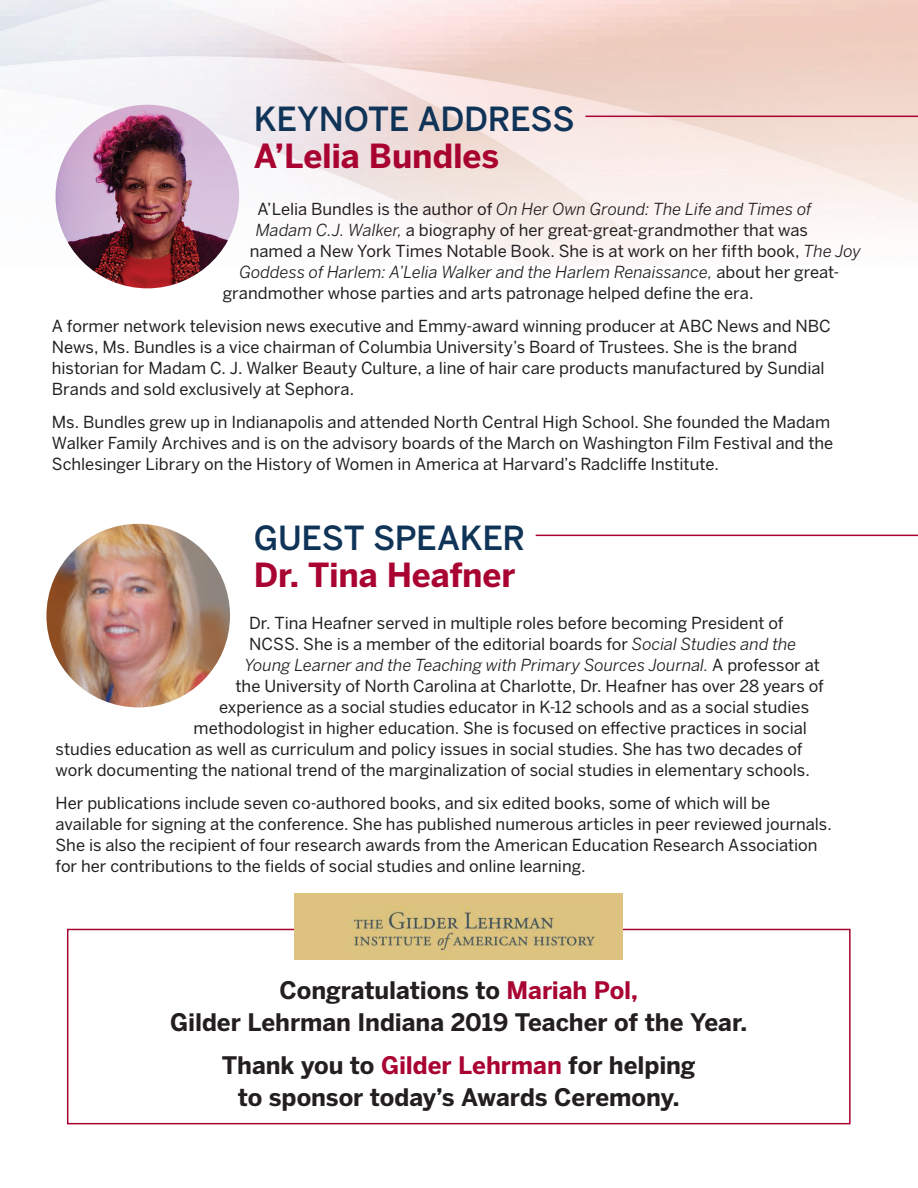
<style>
.page{position:relative;width:918px;height:1188px;background:#fff}
.page>*{position:absolute;margin:0;border:0;box-sizing:border-box;transform-origin:0 0}
.t1{font:700 33px "Benton Sans";letter-spacing:-.005em;color:#a90332}
.t2{font:500 33px "Benton Sans";letter-spacing:-.01em;color:#103458}
.t3{font:700 24px/31.5px "Benton Sans";letter-spacing:-.005em;color:#231f20;text-align:center}
.t4{font:16.5px/21px "Benton Sans";color:#231f20}
.t5{font:italic 16.5px "Benton Sans";color:#231f20}
.s1{font-style:normal}
.s2{font-style:italic}
.s3{color:#a90332}
</style>
<div class="page">
<img style="left:0;top:0;width:918px;height:266px">
<img style="left:56px;top:105px;width:183px;height:183px;border-radius:92px">
<img style="left:46px;top:524px;width:184px;height:183px;border-radius:92px">
<hr style="left:536px;top:535px;width:382px;height:1px;background:#a90332">
<hr style="left:585px;top:116px;width:333px;height:1px;background:#a90332">
<div style="left:67px;top:929px;width:784px;height:195px;border:2px solid #a90332"></div>
<div style="left:295px;top:893px;width:328px;height:66px;background:#ddc37f"></div>
<img style="left:351px;top:906px;width:245px;height:50px">
<h1 class="t2" style="left:254px;top:98px;width:322px">KEYNOTE ADDRESS</h1>
<h1 class="t1" style="left:254px;top:135px;width:247px">A’Lelia Bundles</h1>
<p class="t5" style="left:257px;top:200px;width:556px"><span class="s1">A’Lelia Bundles is the author of</span> On Her Own Ground: The Life and Times of</p>
<p class="t4" style="left:256px;top:220px;width:554px"><span class="s2">Madam C.J. Walker,</span> a biography of her great-great-grandmother that was</p>
<p class="t4" style="left:250px;top:241px;width:613px">named a New York Times Notable Book. She is at work on her fifth book, <span class="s2">The Joy</span></p>
<p class="t5" style="left:239px;top:263px;width:601px">Goddess of Harlem: A’Lelia Walker and the Harlem Renaissance, <span class="s1">about her great-</span></p>
<p class="t4" style="left:223px;top:283px;width:532px">grandmother whose parties and arts patronage helped define the era.</p>
<p class="t4" style="left:52px;top:316px;width:781px">A former network television news executive and Emmy-award winning producer at ABC News and NBC News, Ms. Bundles is a vice chairman of Columbia University’s Board of Trustees. She is the brand historian for Madam C. J. Walker Beauty Culture, a line of hair care products manufactured by Sundial Brands and sold exclusively at Sephora.</p>
<p class="t4" style="left:52px;top:412px;width:783px">Ms. Bundles grew up in Indianapolis and attended North Central High School. She founded the Madam<br>Walker Family Archives and is on the advisory boards of the March on Washington Film Festival and the<br>Schlesinger Library on the History of Women in America at Harvard’s Radcliffe Institute.</p>
<h1 class="t2" style="left:254px;top:517px;width:273px">GUEST SPEAKER</h1>
<h1 class="t1" style="left:254px;top:554px;width:263px">Dr. Tina Heafner</h1>
<p class="t4" style="left:249px;top:612px;width:536px">Dr. Tina Heafner served in multiple roles before becoming President of</p>
<p class="t4" style="left:249px;top:633px;width:549px">NCSS. She is a member of the editorial boards for <span class="s2">Social Studies and the</span></p>
<p class="t5" style="left:245px;top:655px;width:577px">Young Learner and the Teaching with Primary Sources Journal. <span class="s1">A professor at</span></p>
<p class="t4" style="left:236px;top:675px;width:590px">the University of North Carolina at Charlotte, Dr. Heafner has over 28 years of</p>
<p class="t4" style="left:219px;top:696px;width:592px">experience as a social studies educator in K-12 schools and as a social studies</p>
<p class="t4" style="left:194px;top:717px;width:615px">methodologist in higher education. She is focused on effective practices in social</p>
<p class="t4" style="left:56px;top:738px;width:748px">studies education as well as curriculum and policy issues in social studies. She has two decades of</p>
<p class="t4" style="left:56px;top:759px;width:756px">work documenting the national trend of the marginalization of social studies in elementary schools.</p>
<p class="t4" style="left:56px;top:792px;width:778px">Her publications include seven co-authored books, and six edited books, some of which will be available for signing at the conference. She has published numerous articles in peer reviewed journals.<br>She is also the recipient of four research awards from the American Education Research Association for her contributions to the fields of social studies and online learning.</p>
<h2 class="t3" style="left:170px;top:975px;width:579px">Congratulations to <span class="s3">Mariah Pol,<br></span>Gilder Lehrman Indiana 2019 Teacher of the Year.</h2>
<h2 class="t3" style="left:222px;top:1050px;width:475px">Thank you to <span class="s3">Gilder Lehrman</span> for helping to sponsor today’s Awards Ceremony.</h2>
</div>
